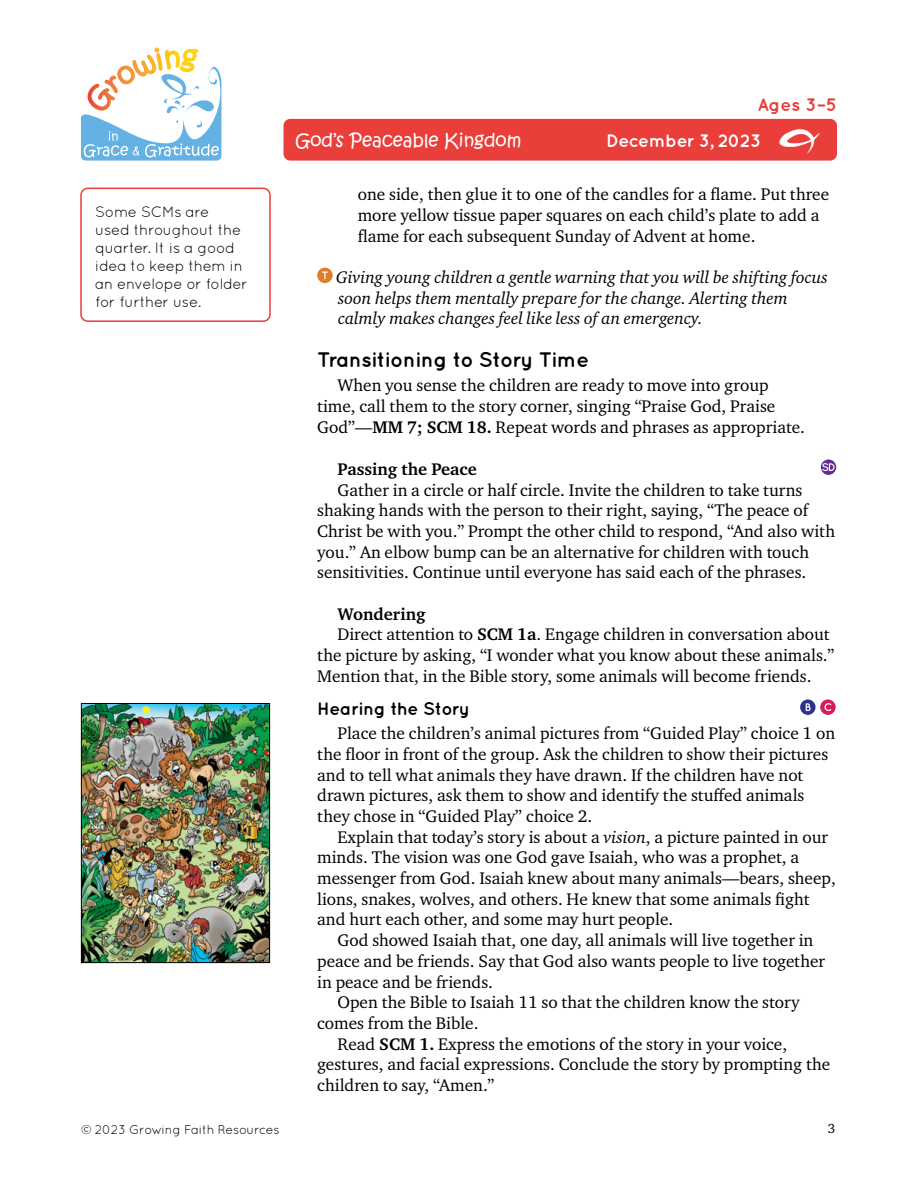
<style>
.page{position:relative;width:918px;height:1188px;background:#fff}
.page>*{position:absolute;margin:0;border:0;box-sizing:border-box;transform-origin:0 0}
.t1{font:45px "Growing Grace Gratitude";color:#fff}
.t2{font:700 21px "Quicksand";letter-spacing:-.02em;color:#000}
.t3{font:18px "Kristen Normal ITC Std";color:#fff}
.t4{font:700 18px "Quicksand";letter-spacing:-.02em;color:#000}
.t5{font:700 18px "Quicksand";letter-spacing:-.03em;color:#fff}
.t6{font:700 18px "Quicksand";color:#e93e3a}
.t7{font:17.25px/20.7px "Charter ITC Std";color:#000}
.t8{font:italic 17.25px/20.7px "Charter ITC Std";color:#000}
.t9{font:700 17.25px "Charter ITC Std";letter-spacing:-.005em;color:#000}
.t10{font:15px/18px "Quicksand";letter-spacing:-.02em;color:#000}
.t11{font:13.5px "Charter ITC Std";color:#000}
.t12{font:12.75px "Quicksand";letter-spacing:-.02em;color:#000}
.s1{font-weight:700}
.s2{font-style:italic}
</style>
<div class="page">
<svg style="left:81px;top:48px;width:140px;height:113px"></svg>
<div style="left:284px;top:119px;width:553px;height:42px;background:#e93e3a;border-radius:7px"></div>
<img style="left:83px;top:705px;width:185px;height:256px">
<div style="left:81px;top:703px;width:189px;height:260px;border:1px solid #000"></div>
<svg style="left:317px;top:268px;width:16px;height:15px"></svg>
<svg style="left:322px;top:272px;width:6px;height:7px"></svg>
<svg style="left:821px;top:459px;width:15px;height:16px"></svg>
<svg style="left:822px;top:463px;width:13px;height:8px"></svg>
<svg style="left:800px;top:699px;width:16px;height:16px"></svg>
<svg style="left:806px;top:703px;width:5px;height:8px"></svg>
<svg style="left:820px;top:699px;width:16px;height:16px"></svg>
<svg style="left:824px;top:703px;width:7px;height:8px"></svg>
<div style="left:80px;top:188px;width:191px;height:134px;border:2px solid #e93e3a;border-radius:7px"></div>
<p class="t10" style="left:95px;top:202px;width:154px">Some SCMs are used throughout the quarter. It is a good idea to keep them in an envelope or folder for further use.</p>
<p class="t6" style="left:757px;top:94px;width:81px">Ages 3–5</p>
<p class="t3" style="left:296px;top:129px;width:227px">God’s Peaceable Kingdom</p>
<p class="t5" style="left:606px;top:130px;width:156px">December 3, 2023</p>
<h1 class="t1" style="left:779px;top:122px;width:42px">E</h1>
<p class="t7" style="left:358px;top:184px;width:473px">one side, then glue it to one of the candles for a flame. Put three more yellow tissue paper squares on each child’s plate to add a flame for each subsequent Sunday of Advent at home.</p>
<p class="t8" style="left:336px;top:267px;width:493px">Giving young children a gentle warning that you will be shifting focus soon helps them mentally prepare for the change. Alerting them calmly makes changes feel like less of an emergency.</p>
<p class="t2" style="left:317px;top:347px;width:273px">Transitioning to Story Time</p>
<p class="t7" style="left:317px;top:375px;width:489px;text-indent:20px">When you sense the children are ready to move into group time, call them to the story corner, singing “Praise God, Praise<br>God”—<span class="s1">MM 7; SCM 18.</span> Repeat words and phrases as appropriate.</p>
<p class="t9" style="left:338px;top:458px;width:141px">Passing the Peace</p>
<p class="t7" style="left:317px;top:479px;width:519px;text-indent:20px">Gather in a circle or half circle. Invite the children to take turns shaking hands with the person to their right, saying, “The peace of Christ be with you.” Prompt the other child to respond, “And also with you.” An elbow bump can be an alternative for children with touch sensitivities. Continue until everyone has said each of the phrases.</p>
<p class="t9" style="left:338px;top:603px;width:90px">Wondering</p>
<p class="t7" style="left:338px;top:624px;width:494px">Direct attention to <span class="s1">SCM 1a</span>. Engage children in conversation about</p>
<p class="t7" style="left:317px;top:645px;width:519px">the picture by asking, “I wonder what you know about these animals.”</p>
<p class="t7" style="left:317px;top:665px;width:496px">Mention that, in the Bible story, some animals will become friends.</p>
<p class="t4" style="left:317px;top:698px;width:154px">Hearing the Story</p>
<p class="t7" style="left:317px;top:723px;width:519px;text-indent:20px">Place the children’s animal pictures from “Guided Play” choice 1 on the floor in front of the group. Ask the children to show their pictures and to tell what animals they have drawn. If the children have not drawn pictures, ask them to show and identify the stuffed animals they chose in “Guided Play” choice 2.</p>
<p class="t7" style="left:317px;top:826px;width:520px;text-indent:20px">Explain that today’s story is about a <span class="s2">vision</span>, a picture painted in our minds. The vision was one God gave Isaiah, who was a prophet, a messenger from God. Isaiah knew about many animals—bears, sheep, lions, snakes, wolves, and others. He knew that some animals fight and hurt each other, and some may hurt people.</p>
<p class="t7" style="left:317px;top:930px;width:509px;text-indent:20px">God showed Isaiah that, one day, all animals will live together in peace and be friends. Say that God also wants people to live together in peace and be friends.</p>
<p class="t7" style="left:317px;top:992px;width:484px;text-indent:20px">Open the Bible to Isaiah 11 so that the children know the story comes from the Bible.</p>
<p class="t7" style="left:317px;top:1033px;width:515px;text-indent:20px">Read <span class="s1">SCM 1.</span> Express the emotions of the story in your voice, gestures, and facial expressions. Conclude the story by prompting the children to say, “Amen.”</p>
<p class="t12" style="left:81px;top:1122px;width:200px">© 2023 Growing Faith Resources</p>
<p class="t11" style="left:828px;top:1120px;width:9px">3</p>
</div>
